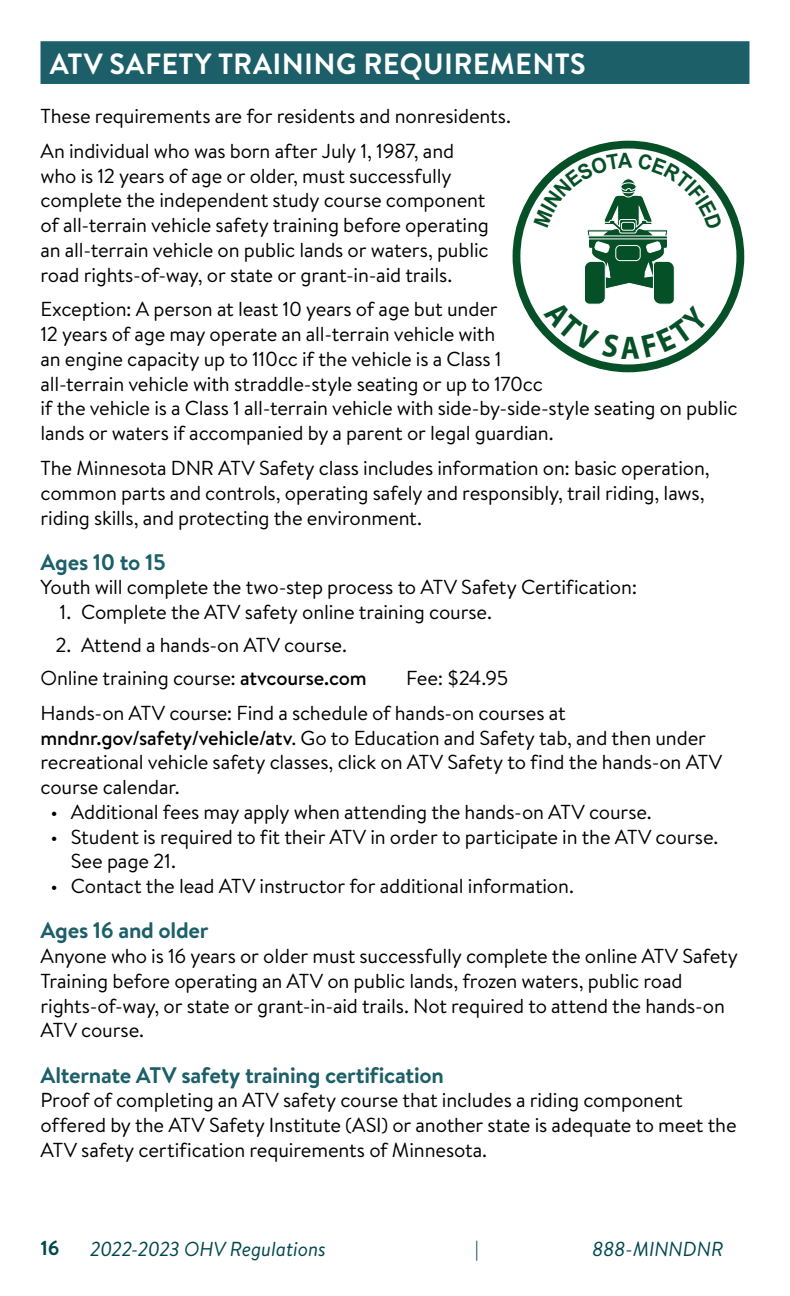
<style>
.page{position:relative;width:790px;height:1296px;background:#fff}
.page>*{position:absolute;margin:0;border:0;box-sizing:border-box;transform-origin:0 0}
.section_head_1__H2{font:700 29.25px "Brandon Grotesque";letter-spacing:.01em;color:#fff}
.Subhead_3__tagged_as{font:700 22.5px "Brandon Text";letter-spacing:-.01em;color:#1c5f69}
.P_body_copy_space_af{font:20.25px/24.8px "Brandon Text";letter-spacing:-.01em;color:#000}
.P_body_copy{font:20.25px/24.8px "Brandon Text";letter-spacing:-.01em;color:#000}
.t1{font:italic 20.25px "Brandon Text";letter-spacing:-.01em;color:#00474f}
.t2{font:700 20.25px "Brandon Text";color:#00474f}
.t3{font:20.25px "Brandon Text";color:#00474f}
.s1{font-weight:500}
</style>
<div class="page">
<div style="left:40px;top:41px;width:709px;height:43px;background:#1c5f69"></div>
<svg style="left:516px;top:145px;width:224px;height:223px"></svg>
<div style="left:512px;top:141px;width:232px;height:231px;border:8px solid #065028;border-radius:50%"></div>
<svg style="left:533px;top:153px;width:189px;height:206px"></svg>
<h2 class="section_head_1__H2" style="left:50px;top:43px;width:537px">ATV SAFETY TRAINING REQUIREMENTS</h2>
<p class="P_body_copy_space_af" style="left:40px;top:103px;width:472px">These requirements are for residents and nonresidents.</p>
<p class="P_body_copy_space_af" style="left:40px;top:138px;width:450px">An individual who was born after July 1, 1987, and who is 12 years of age or older, must successfully complete the independent study course component of all-terrain vehicle safety training before operating an all-terrain vehicle on public lands or waters, public road rights-of-way, or state or grant-in-aid trails.</p>
<p class="P_body_copy_space_af" style="left:40px;top:296px;width:698px">Exception: A person at least 10 years of age but under<br>12 years of age may operate an all-terrain vehicle with<br>an engine capacity up to 110cc if the vehicle is a Class 1<br>all-terrain vehicle with straddle-style seating or up to 170cc<br>if the vehicle is a Class 1 all-terrain vehicle with side‑by‑side-style seating on public lands or waters if accompanied by a parent or legal guardian.</p>
<p class="P_body_copy_space_af" style="left:40px;top:455px;width:671px">The Minnesota DNR ATV Safety class includes information on: basic operation, common parts and controls, operating safely and responsibly, trail riding, laws, riding skills, and protecting the environment.</p>
<h3 class="Subhead_3__tagged_as" style="left:40px;top:546px;width:127px">Ages 10 to 15</h3>
<p class="P_body_copy" style="left:40px;top:574px;width:598px">Youth will complete the two-step process to ATV Safety Certification:</p>
<p class="P_body_copy_space_af" style="left:60px;top:599px;width:434px">1. Complete the ATV safety online training course.</p>
<p class="P_body_copy_space_af" style="left:55px;top:632px;width:293px">2. Attend a hands-on ATV course.</p>
<p class="P_body_copy_space_af" style="left:40px;top:665px;width:328px">Online training course: <span class="s1">atvcourse.com</span></p>
<p class="P_body_copy_space_af" style="left:406px;top:665px;width:104px">Fee: $24.95</p>
<p class="P_body_copy" style="left:40px;top:700px;width:683px">Hands-on ATV course: Find a schedule of hands-on courses at <span class="s1">mndnr.gov/safety/vehicle/atv</span>. Go to Education and Safety tab, and then under recreational vehicle safety classes, click on ATV Safety to find the hands-on ATV course calendar.</p>
<p class="P_body_copy_space_af" style="left:51px;top:799px;width:602px">• Additional fees may apply when attending the hands-on ATV course.</p>
<p class="P_body_copy_space_af" style="left:71px;top:823px;width:649px;text-indent:-20px">• Student is required to fit their ATV in order to participate in the ATV course.<br>See page 21.</p>
<p class="P_body_copy_space_af" style="left:51px;top:873px;width:525px">• Contact the lead ATV instructor for additional information.</p>
<h3 class="Subhead_3__tagged_as" style="left:40px;top:915px;width:170px">Ages 16 and older</h3>
<p class="P_body_copy_space_af" style="left:40px;top:943px;width:699px">Anyone who is 16 years or older must successfully complete the online ATV Safety Training before operating an ATV on public lands, frozen waters, public road rights‑of-way, or state or grant-in-aid trails. Not required to attend the hands-on ATV course.</p>
<h3 class="Subhead_3__tagged_as" style="left:40px;top:1059px;width:405px">Alternate ATV safety training certification</h3>
<p class="P_body_copy_space_af" style="left:40px;top:1087px;width:697px">Proof of completing an ATV safety course that includes a riding component offered by the ATV Safety Institute (ASI) or another state is adequate to meet the<br>ATV safety certification requirements of Minnesota.</p>
<p class="t2" style="left:40px;top:1234px;width:20px">16</p>
<p class="t1" style="left:90px;top:1236px;width:237px">2022-2023 OHV Regulations</p>
<p class="t3" style="left:475px;top:1236px;width:6px">|</p>
<p class="t1" style="left:592px;top:1236px;width:133px">888-MINNDNR</p>
</div>
